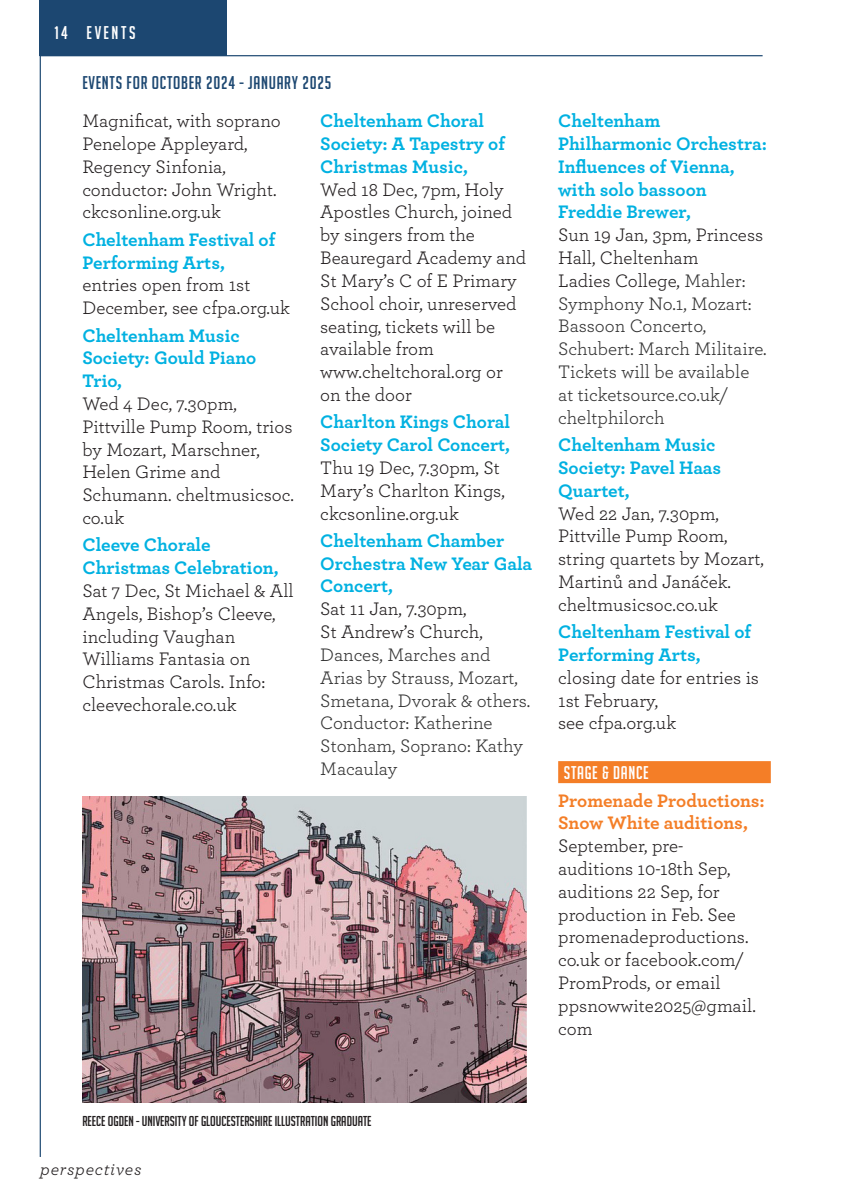
<style>
.page{position:relative;width:842px;height:1191px;background:#fff}
.page>*{position:absolute;margin:0;border:0;box-sizing:border-box;transform-origin:0 0}
.t1{font:19px/22.8px "Archer";color:#231f20}
.t2{font:700 19px/22.8px "Archer";color:#00b1e1}
.t3{font:19px/22.8px "Archer";color:#333}
.t4{font:700 19px/22.8px "Archer";color:#f47e27}
.t5{font:18px "Big Noodle Titling";letter-spacing:.04em;color:#1c4771}
.t6{font:italic 18px "Archer";letter-spacing:.04em;color:#231f20}
.t7{font:18px "Big Noodle Titling";letter-spacing:.04em;color:#fff}
.t8{font:18px "Big Noodle Titling";letter-spacing:.14em;color:#fff}
.t9{font:14px "Big Noodle Titling";color:#231f20}
.s1{color:#231f20}
</style>
<div class="page">
<div style="left:40px;top:0;width:187px;height:56px;background:#1c4771"></div>
<hr style="left:40px;top:55px;width:723px;height:1px;background:#1c4771">
<hr style="left:40px;top:55px;width:1px;height:1102px;background:#1c4771">
<img style="left:82px;top:796px;width:444px;height:306px">
<div style="left:558px;top:761px;width:213px;height:22px;background:#f47e27"></div>
<p class="t8" style="left:54px;top:23px;width:83px">14 EVENTS</p>
<p class="t5" style="left:82px;top:73px;width:250px">EVENTS FOR OCTOBER 2024 - JANUARY 2025</p>
<p class="t1" style="left:82px;top:109px;width:200px">Magnificat, with soprano<br>Penelope Appleyard,<br>Regency Sinfonia, conductor: John Wright. ckcsonline.org.uk</p>
<p class="t2" style="left:82px;top:227px;width:194px">Cheltenham Festival of<br>Performing Arts,</p>
<p class="t1" style="left:82px;top:273px;width:209px">entries open from 1st<br>December, see cfpa.org.uk</p>
<p class="t2" style="left:82px;top:322px;width:175px">Cheltenham Music<br>Society: Gould Piano<br>Trio,</p>
<p class="t1" style="left:82px;top:391px;width:213px">Wed 4 Dec, 7.30pm,<br>Pittville Pump Room, trios by Mozart, Marschner,<br>Helen Grime and<br>Schumann. cheltmusicsoc. co.uk</p>
<p class="t2" style="left:82px;top:532px;width:198px">Cleeve Chorale<br>Christmas Celebration,</p>
<p class="t1" style="left:82px;top:578px;width:213px">Sat 7 Dec, St Michael &amp; All<br>Angels, Bishop’s Cleeve, including Vaughan<br>Williams Fantasia on<br>Christmas Carols. Info: cleevechorale.co.uk</p>
<p class="t2" style="left:320px;top:108px;width:186px">Cheltenham Choral<br>Society: A Tapestry of<br>Christmas Music,</p>
<p class="t1" style="left:320px;top:177px;width:208px">Wed 18 Dec, 7pm, Holy<br>Apostles Church, joined by singers from the<br>Beauregard Academy and<br>St Mary’s C of E Primary<br>School choir, unreserved seating, tickets will be available from www.cheltchoral.org or on the door</p>
<p class="t2" style="left:320px;top:409px;width:191px">Charlton Kings Choral<br>Society Carol Concert,</p>
<p class="t1" style="left:320px;top:455px;width:186px">Thu 19 Dec, 7.30pm, St<br>Mary’s Charlton Kings, ckcsonline.org.uk</p>
<p class="t2" style="left:320px;top:528px;width:213px">Cheltenham Chamber<br>Orchestra New Year Gala<br>Concert,</p>
<p class="t1" style="left:320px;top:596px;width:164px">Sat 11 Jan, 7.30pm,<br>St Andrew’s Church,</p>
<p class="t3" style="left:320px;top:642px;width:212px">Dances, Marches and<br>Arias by Strauss, Mozart,<br>Smetana, Dvorak &amp; others.<br>Conductor: Katherine<br>Stonham, Soprano: Kathy<br>Macaulay</p>
<p class="t2" style="left:558px;top:108px;width:210px">Cheltenham<br>Philharmonic Orchestra:<br>Influences of Vienna, with solo bassoon<br>Freddie Brewer,</p>
<p class="t3" style="left:558px;top:223px;width:210px"><span class="s1">Sun 19 Jan, 3pm, Princess<br>Hall, Cheltenham<br>Ladies College,</span> Mahler:<br>Symphony No.1, Mozart:<br>Bassoon Concerto,<br>Schubert: March Militaire.<br>Tickets will be available at ticketsource.co.uk/ cheltphilorch</p>
<p class="t2" style="left:558px;top:432px;width:164px">Cheltenham Music<br>Society: Pavel Haas<br>Quartet,</p>
<p class="t1" style="left:558px;top:501px;width:207px">Wed 22 Jan, 7.30pm,<br>Pittville Pump Room, string quartets by Mozart,<br>Martinů and Janáček. cheltmusicsoc.co.uk</p>
<p class="t2" style="left:558px;top:619px;width:194px">Cheltenham Festival of<br>Performing Arts,</p>
<p class="t1" style="left:558px;top:665px;width:202px">closing date for entries is<br>1st February,<br>see cfpa.org.uk</p>
<p class="t7" style="left:564px;top:763px;width:86px">STAGE &amp; DANCE</p>
<p class="t4" style="left:558px;top:787px;width:208px">Promenade Productions:<br>Snow White auditions,</p>
<p class="t1" style="left:558px;top:833px;width:199px">September, pre&shy;auditions 10-18th Sep, auditions 22 Sep, for production in Feb. See promenadeproductions. co.uk or facebook.com/<br>PromProds, or email ppsnowwite2025@gmail. com</p>
<p class="t9" style="left:82px;top:1113px;width:291px">REECE OGDEN - UNIVERSITY OF GLOUCESTERSHIRE ILLUSTRATION GRADUATE</p>
<p class="t6" style="left:40px;top:1156px;width:103px">perspectives</p>
</div>
